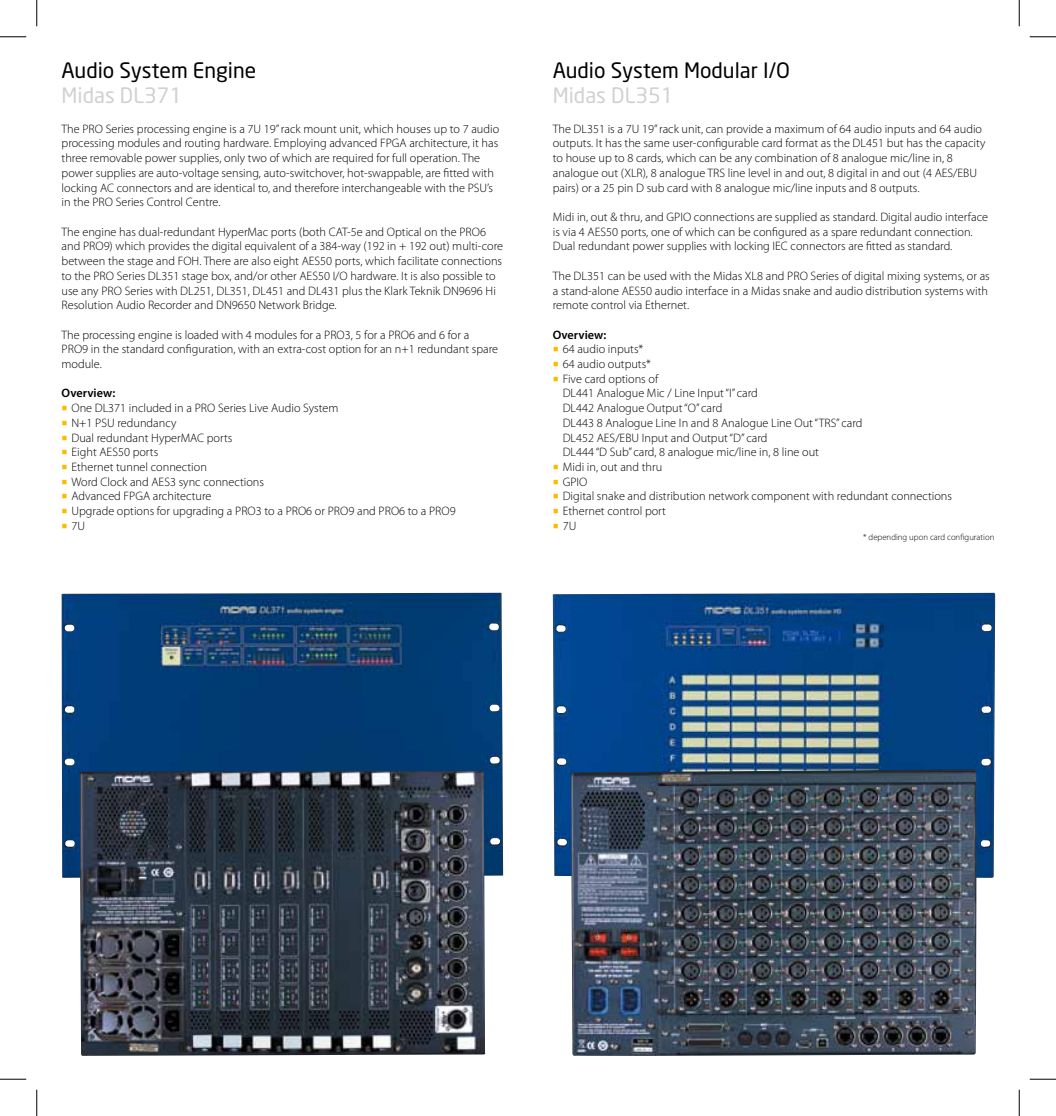
<style>
.page{position:relative;width:1056px;height:1116px;background:#fff}
.page>*{position:absolute;margin:0;border:0;box-sizing:border-box;transform-origin:0 0}
.t1{font:21px "Neo Sans";color:#000}
.t2{font:21px "Neo Sans";color:#d0d1d2}
.t3{font:300 12.25px/14.7px "Myriad Pro";color:#000}
.t4{font:600 12.25px "Myriad Pro";color:#000}
.t5{font:300 8.75px "Myriad Pro";color:#000}
</style>
<div class="page">
<img style="left:552px;top:592px;width:443px;height:285px">
<img style="left:571px;top:769px;width:405px;height:287px">
<img style="left:61px;top:592px;width:442px;height:286px">
<img style="left:80px;top:770px;width:405px;height:285px">
<svg style="left:0;top:36px;width:26px;height:1px"></svg>
<svg style="left:1029px;top:36px;width:27px;height:1px"></svg>
<svg style="left:0;top:1078px;width:26px;height:1px"></svg>
<svg style="left:1029px;top:1078px;width:27px;height:1px"></svg>
<svg style="left:36px;top:0;width:1px;height:26px"></svg>
<svg style="left:36px;top:1089px;width:1px;height:26px"></svg>
<svg style="left:1019px;top:0;width:1px;height:26px"></svg>
<svg style="left:1019px;top:1089px;width:1px;height:26px"></svg>
<h1 class="t1" style="left:62px;top:57px;width:196px">Audio System Engine</h1>
<h1 class="t2" style="left:62px;top:83px;width:122px">Midas DL371</h1>
<p class="t3" style="left:62px;top:121px;width:439px">The PRO Series processing engine is a 7U 19” rack mount unit, which houses up to 7 audio processing modules and routing hardware. Employing advanced FPGA architecture, it has three removable power supplies, only two of which are required for full operation. The power supplies are auto-voltage sensing, auto-switchover, hot-swappable, are fitted with locking AC connectors and are identical to, and therefore interchangeable with the PSU’s in the PRO Series Control Centre.</p>
<p class="t3" style="left:62px;top:224px;width:443px">The engine has dual-redundant HyperMac ports (both CAT-5e and Optical on the PRO6 and PRO9) which provides the digital equivalent of a 384-way (192 in + 192 out) multi-core between the stage and FOH. There are also eight AES50 ports, which facilitate connections to the PRO Series DL351 stage box, and/or other AES50 I/O hardware. It is also possible to use any PRO Series with DL251, DL351, DL451 and DL431 plus the Klark Teknik DN9696 Hi Resolution Audio Recorder and DN9650 Network Bridge.</p>
<p class="t3" style="left:62px;top:327px;width:438px">The processing engine is loaded with 4 modules for a PRO3, 5 for a PRO6 and 6 for a<br>PRO9 in the standard configuration, with an extra-cost option for an n+1 redundant spare module.</p>
<p class="t4" style="left:62px;top:385px;width:55px">Overview:</p>
<p class="t3" style="left:71px;top:400px;width:386px">One DL371 included in a PRO Series Live Audio System<br>N+1 PSU redundancy<br>Dual redundant HyperMAC ports<br>Eight AES50 ports<br>Ethernet tunnel connection<br>Word Clock and AES3 sync connections<br>Advanced FPGA architecture<br>Upgrade options for upgrading a PRO3 to a PRO6 or PRO9 and PRO6 to a PRO9<br>7U</p>
<h1 class="t1" style="left:553px;top:57px;width:239px">Audio System Modular I/O</h1>
<h1 class="t2" style="left:553px;top:83px;width:122px">Midas DL351</h1>
<p class="t3" style="left:553px;top:121px;width:434px">The DL351 is a 7U 19” rack unit, can provide a maximum of 64 audio inputs and 64 audio outputs. It has the same user-configurable card format as the DL451 but has the capacity to house up to 8 cards, which can be any combination of 8 analogue mic/line in, 8 analogue out (XLR), 8 analogue TRS line level in and out, 8 digital in and out (4 AES/EBU pairs) or a 25 pin D sub card with 8 analogue mic/line inputs and 8 outputs.</p>
<p class="t3" style="left:553px;top:209px;width:437px">Midi in, out &amp; thru, and GPIO connections are supplied as standard. Digital audio interface is via 4 AES50 ports, one of which can be configured as a spare redundant connection.<br>Dual redundant power supplies with locking IEC connectors are fitted as standard.</p>
<p class="t3" style="left:553px;top:268px;width:438px">The DL351 can be used with the Midas XL8 and PRO Series of digital mixing systems, or as a stand-alone AES50 audio interface in a Midas snake and audio distribution systems with remote control via Ethernet.</p>
<p class="t4" style="left:553px;top:327px;width:55px">Overview:</p>
<p class="t3" style="left:563px;top:342px;width:391px">64 audio inputs*<br>64 audio outputs*<br>Five card options of<br>DL441 Analogue Mic / Line Input “I” card<br>DL442 Analogue Output “O” card<br>DL443 8 Analogue Line In and 8 Analogue Line Out “TRS” card<br>DL452 AES/EBU Input and Output “D” card<br>DL444 “D Sub” card, 8 analogue mic/line in, 8 line out<br>Midi in, out and thru<br>GPIO<br>Digital snake and distribution network component with redundant connections<br>Ethernet control port<br>7U</p>
<p class="t5" style="left:863px;top:532px;width:133px">* depending upon card configuration</p>
</div>
